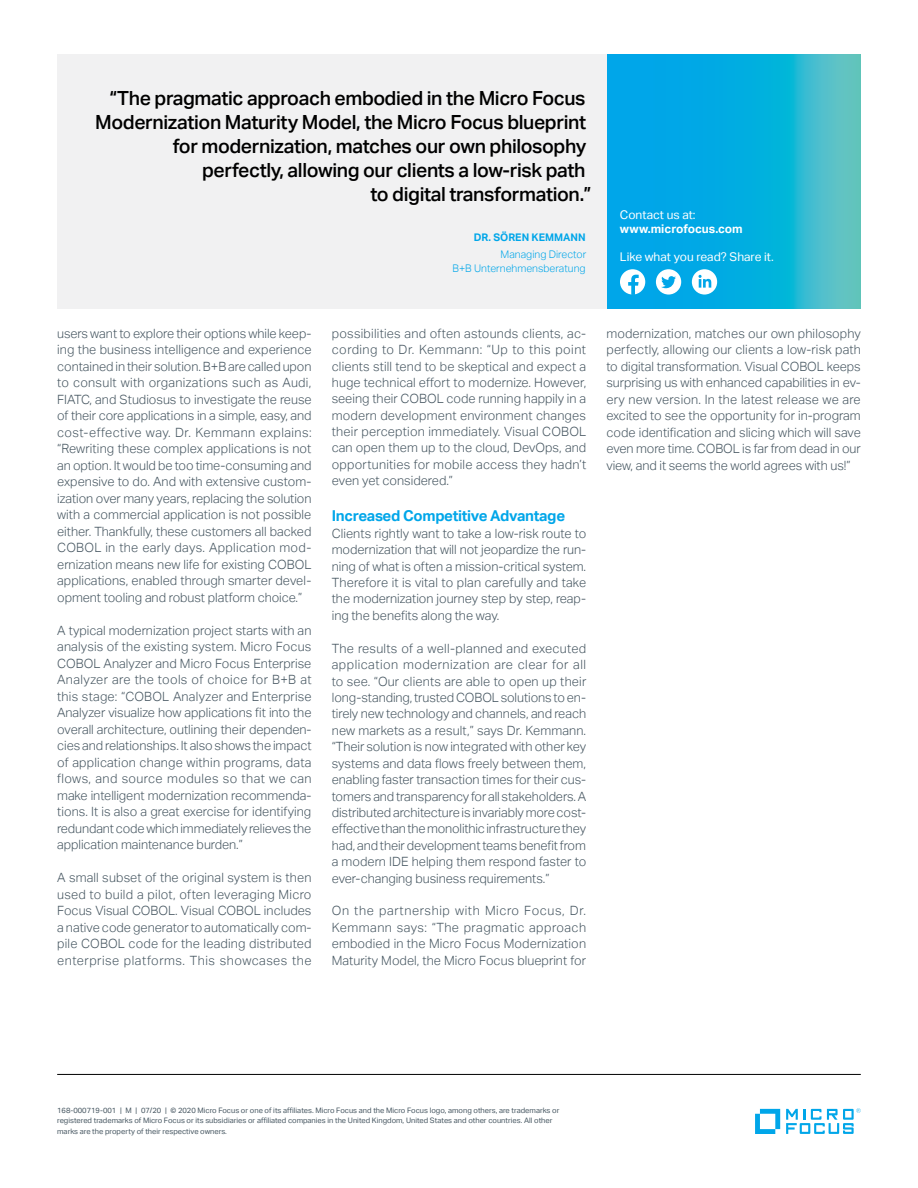
<style>
.page{position:relative;width:918px;height:1188px;background:#fff}
.page>*{position:absolute;margin:0;border:0;box-sizing:border-box;transform-origin:0 0}
.pull_quote_13_16-ali{font:500 19.5px/24px "Aktiv Grotesk";letter-spacing:-.02em;color:#000;text-align:right}
.subhead_10_13-blue{font:700 15px "Aktiv Grotesk";letter-spacing:-.02em;color:#00a6e9}
.body_8_5_11-grey{font:300 12.75px/16.5px "Aktiv Grotesk";letter-spacing:-.005em;color:#455560;text-align:justify}
.Contact_8_9_5-regula{font:12px "Aktiv Grotesk";color:#fff}
.Contact_URL_8_9_5-bo{font:700 12px "Aktiv Grotesk";color:#fff}
.quote_title_or_compa{font:300 10.5px "Aktiv Grotesk";color:#00a6e9}
.quote_name_CAPS_7_11{font:700 10.5px "Aktiv Grotesk";color:#00a6e9}
.mousetype-legal_5_7{font:7.5px/10.5px "Aktiv Grotesk";color:#455560}
</style>
<div class="page">
<hr style="left:57px;top:1074px;width:804px;height:1px;background:#000">
<svg style="left:755px;top:1109px;width:25px;height:25px"></svg>
<svg style="left:786px;top:1108px;width:75px;height:26px"></svg>
<svg style="left:607px;top:54px;width:254px;height:254px;background:#15b0dc"></svg>
<div style="left:57px;top:54px;width:550px;height:254px;background:#f1f1f2"></div>
<div style="left:620px;top:269px;width:25px;height:26px;background:#fff;border-radius:50%"></div>
<svg style="left:628px;top:275px;width:11px;height:20px"></svg>
<div style="left:656px;top:269px;width:25px;height:26px;background:#fff;border-radius:50%"></div>
<svg style="left:661px;top:276px;width:15px;height:12px"></svg>
<div style="left:692px;top:269px;width:25px;height:26px;background:#fff;border-radius:50%"></div>
<svg style="left:699px;top:275px;width:12px;height:13px"></svg>
<p class="pull_quote_13_16-ali" style="left:95px;top:86px;width:498px">“The pragmatic approach embodied in the Micro Focus Modernization Maturity Model, the Micro Focus blueprint for modernization, matches our own philosophy perfectly, allowing our clients a low-risk path<br>to digital transformation.”</p>
<p class="quote_name_CAPS_7_11" style="left:474px;top:231px;width:113px">DR. SÖREN KEMMANN</p>
<p class="quote_title_or_compa" style="left:501px;top:248px;width:87px">Managing Director</p>
<p class="quote_title_or_compa" style="left:453px;top:262px;width:135px">B+B Unternehmensberatung</p>
<p class="Contact_8_9_5-regula" style="left:620px;top:207px;width:77px">Contact us at:</p>
<p class="Contact_URL_8_9_5-bo" style="left:620px;top:222px;width:124px">www.microfocus.com</p>
<p class="Contact_8_9_5-regula" style="left:620px;top:250px;width:155px">Like what you read? Share it.</p>
<p class="body_8_5_11-grey" style="left:57px;top:325px;width:256px">users want to explore their options while keep&shy;ing the business intelligence and experience contained in their solution. B+B are called upon to consult with organizations such as Audi, FIATC, and Studiosus to investigate the reuse of their core applications in a simple, easy, and cost-effective way. Dr. Kemmann explains: “Rewriting these complex applications is not an option. It would be too time-consuming and expensive to do. And with extensive custom&shy;ization over many years, replacing the solution with a commercial application is not possible either. Thankfully, these customers all backed COBOL in the early days. Application mod&shy;ernization means new life for existing COBOL applications, enabled through smarter devel&shy;opment tooling and robust platform choice.”</p>
<p class="body_8_5_11-grey" style="left:57px;top:622px;width:256px">A typical modernization project starts with an analysis of the existing system. Micro Focus COBOL Analyzer and Micro Focus Enterprise Analyzer are the tools of choice for B+B at this stage: “COBOL Analyzer and Enterprise Analyzer visualize how applications fit into the overall architecture, outlining their dependen&shy;cies and relationships. It also shows the impact of application change within programs, data flows, and source modules so that we can make intelligent modernization recommenda&shy;tions. It is also a great exercise for identifying redundant code which immediately relieves the application maintenance burden.”</p>
<p class="body_8_5_11-grey" style="left:57px;top:870px;width:256px">A small subset of the original system is then used to build a pilot, often leveraging Micro Focus Visual COBOL. Visual COBOL includes a native code generator to automatically com&shy;pile COBOL code for the leading distributed enterprise platforms. This showcases the</p>
<p class="body_8_5_11-grey" style="left:332px;top:325px;width:256px">possibilities and often astounds clients, ac&shy;cording to Dr. Kemmann: “Up to this point clients still tend to be skeptical and expect a huge technical effort to modernize. However, seeing their COBOL code running happily in a modern development environment changes their perception immediately. Visual COBOL can open them up to the cloud, DevOps, and opportunities for mobile access they hadn’t even yet considered.”</p>
<p class="subhead_10_13-blue" style="left:332px;top:507px;width:235px">Increased Competitive Advantage</p>
<p class="body_8_5_11-grey" style="left:332px;top:525px;width:256px">Clients rightly want to take a low-risk route to modernization that will not jeopardize the run&shy;ning of what is often a mission-critical system.<br>Therefore it is vital to plan carefully and take the modernization journey step by step, reap&shy;ing the benefits along the way.</p>
<p class="body_8_5_11-grey" style="left:332px;top:640px;width:256px">The results of a well-planned and executed application modernization are clear for all to see. “Our clients are able to open up their long-standing, trusted COBOL solutions to en&shy;tirely new technology and channels, and reach new markets as a result,” says Dr. Kemmann. “Their solution is now integrated with other key systems and data flows freely between them, enabling faster transaction times for their cus&shy;tomers and transparency for all stakeholders. A distributed architecture is invariably more cost&shy;effective than the monolithic infrastructure they had, and their development teams benefit from a modern IDE helping them respond faster to ever-changing business requirements.”</p>
<p class="body_8_5_11-grey" style="left:332px;top:903px;width:256px">On the partnership with Micro Focus, Dr.<br>Kemmann says: “The pragmatic approach embodied in the Micro Focus Modernization Maturity Model, the Micro Focus blueprint for</p>
<p class="body_8_5_11-grey" style="left:606px;top:325px;width:256px">modernization, matches our own philosophy perfectly, allowing our clients a low-risk path to digital transformation. Visual COBOL keeps surprising us with enhanced capabilities in ev&shy;ery new version. In the latest release we are excited to see the opportunity for in-program code identification and slicing which will save even more time. COBOL is far from dead in our view, and it seems the world agrees with us!”</p>
<p class="mousetype-legal_5_7" style="left:57px;top:1105px;width:504px">168-000719-001 | M | 07/20 | © 2020 Micro Focus or one of its affiliates. Micro Focus and the Micro Focus logo, among others, are trademarks or registered trademarks of Micro Focus or its subsidiaries or affiliated companies in the United Kingdom, United States and other countries. All other marks are the property of their respective owners.</p>
</div>
